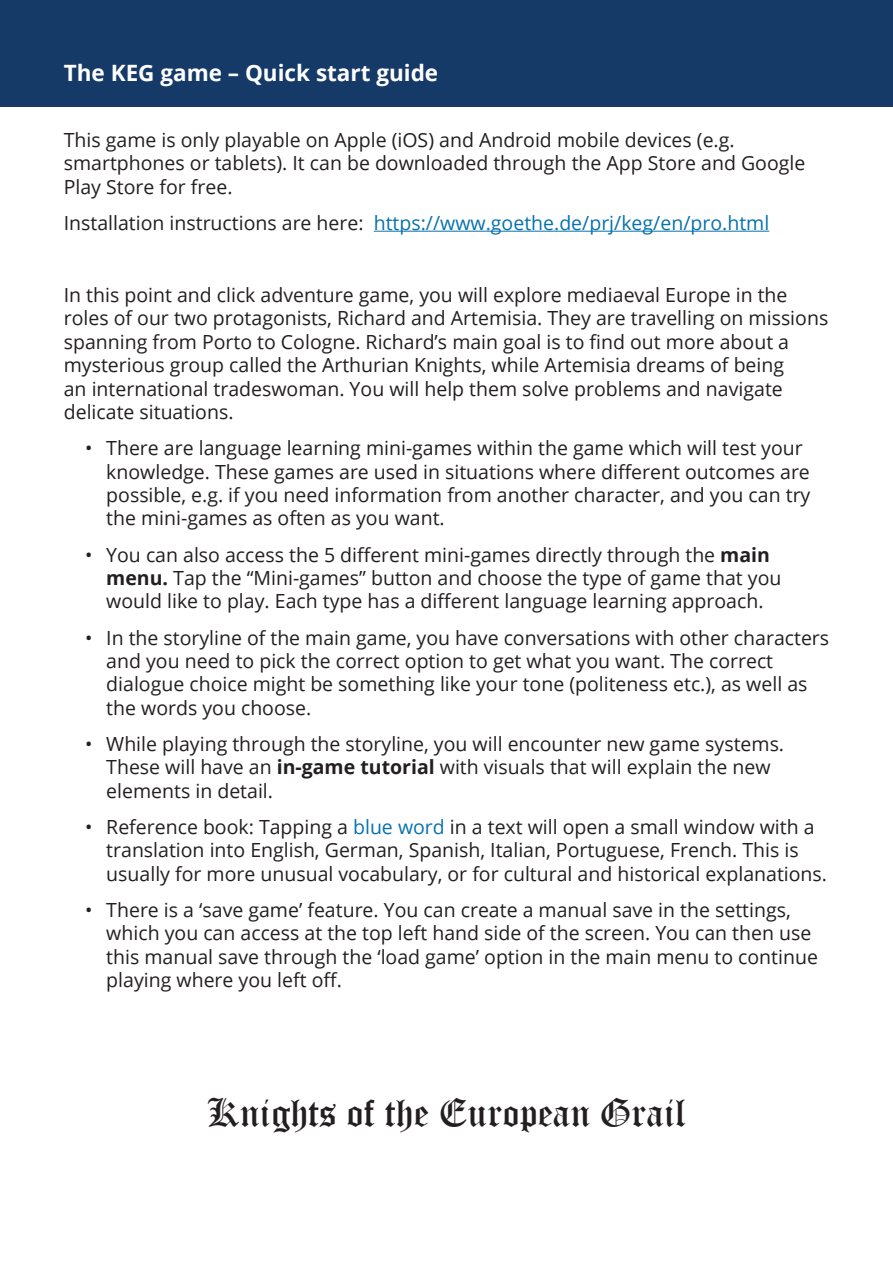
<style>
.page{position:relative;width:893px;height:1263px;background:#fff}
.page>*{position:absolute;margin:0;border:0;box-sizing:border-box;transform-origin:0 0}
.t1{font:39px "Old English Text";color:#231f20}
.t2{font:700 22.5px "Open Sans";color:#fff}
.t3{font:19.5px/23.4px "Open Sans";color:#231f20}
.t4{font:19.5px "Open Sans";color:#0771ad}
.s1{color:#231f20}
.s2{font-weight:700}
.s3{color:#0771ad}
</style>
<div class="page">
<div style="left:0;top:0;width:893px;height:106px;background:#163a68"></div>
<hr style="left:374px;top:231px;width:395px;height:1px;background:#0771ad">
<p class="t2" style="left:64px;top:57px;width:376px">The KEG game – Quick start guide</p>
<p class="t3" style="left:64px;top:127px;width:743px">This game is only playable on Apple (iOS) and Android mobile devices (e.g. smartphones or tablets). It can be downloaded through the App Store and Google<br>Play Store for free.</p>
<p class="t4" style="left:64px;top:209px;width:707px"><span class="s1">Installation instructions are here:</span> https://www.goethe.de/prj/keg/en/pro.html</p>
<p class="t3" style="left:64px;top:283px;width:766px">In this point and click adventure game, you will explore mediaeval Europe in the roles of our two protagonists, Richard and Artemisia. They are travelling on missions spanning from Porto to Cologne. Richard’s main goal is to find out more about a mysterious group called the Arthurian Knights, while Artemisia dreams of being<br>an international tradeswoman. You will help them solve problems and navigate delicate situations.</p>
<p class="t3" style="left:106px;top:436px;width:706px;text-indent:-21px">• There are language learning mini-games within the game which will test your knowledge. These games are used in situations where different outcomes are possible, e.g. if you need information from another character, and you can try the mini-games as often as you want.</p>
<p class="t3" style="left:106px;top:542px;width:677px;text-indent:-21px">• You can also access the 5 different mini-games directly through the <span class="s2">main menu.</span> Tap the “Mini-games” button and choose the type of game that you would like to play. Each type has a different language learning approach.</p>
<p class="t3" style="left:106px;top:625px;width:724px;text-indent:-21px">• In the storyline of the main game, you have conversations with other characters and you need to pick the correct option to get what you want. The correct dialogue choice might be something like your tone (politeness etc.), as well as the words you choose.</p>
<p class="t3" style="left:106px;top:732px;width:679px;text-indent:-21px">• While playing through the storyline, you will encounter new game systems.<br>These will have an <span class="s2">in-game tutorial</span> with visuals that will explain the new elements in detail.</p>
<p class="t3" style="left:106px;top:814px;width:722px;text-indent:-21px">• Reference book: Tapping a <span class="s3">blue word</span> in a text will open a small window with a translation into English, German, Spanish, Italian, Portuguese, French. This is usually for more unusual vocabulary, or for cultural and historical explanations.</p>
<p class="t3" style="left:106px;top:897px;width:713px;text-indent:-21px">• There is a ‘save game’ feature. You can create a manual save in the settings, which you can access at the top left hand side of the screen. You can then use this manual save through the ‘load game’ option in the main menu to continue playing where you left off.</p>
<h1 class="t1" style="left:207px;top:1088px;width:481px">Knights of the European Grail</h1>
</div>
